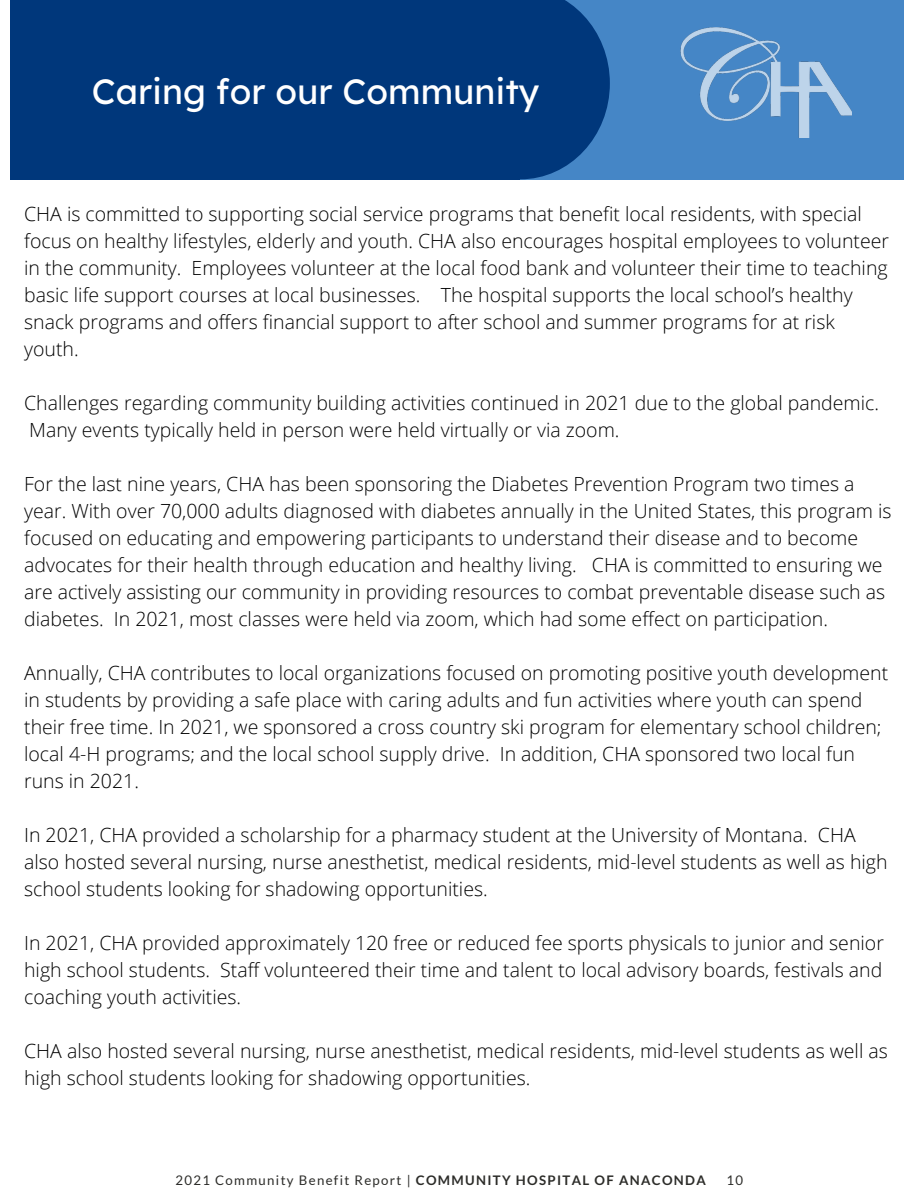
<style>
.page{position:relative;width:918px;height:1188px;background:#fff}
.page>*{position:absolute;margin:0;border:0;box-sizing:border-box;transform-origin:0 0}
.t1{font:35.25px "Lexend Deca";color:#fff}
.t2{font:300 19.5px/27px "Open Sans";color:#000}
.t3{font:13.2px "Lato";letter-spacing:.1em;color:#2c2c29}
.s1{font-weight:700}
</style>
<div class="page">
<div style="left:11px;top:0;width:509px;height:180px;background:#00377b"></div>
<div style="left:520px;top:0;width:384px;height:180px;background:#4586c6"></div>
<svg style="left:520px;top:0;width:90px;height:179px"></svg>
<img style="left:680px;top:27px;width:172px;height:111px">
<h1 class="t1" style="left:92px;top:69px;width:449px">Caring for our Community</h1>
<p class="t2" style="left:24px;top:200px;width:866px">CHA is committed to supporting social service programs that benefit local residents, with special focus on healthy lifestyles, elderly and youth. CHA also encourages hospital employees to volunteer in the community. Employees volunteer at the local food bank and volunteer their time to teaching basic life support courses at local businesses. The hospital supports the local school’s healthy snack programs and offers financial support to after school and summer programs for at risk youth.</p>
<p class="t2" style="left:24px;top:389px;width:856px">Challenges regarding community building activities continued in 2021 due to the global pandemic.<br>Many events typically held in person were held virtually or via zoom.</p>
<p class="t2" style="left:24px;top:470px;width:869px">For the last nine years, CHA has been sponsoring the Diabetes Prevention Program two times a year. With over 70,000 adults diagnosed with diabetes annually in the United States, this program is focused on educating and empowering participants to understand their disease and to become advocates for their health through education and healthy living. CHA is committed to ensuring we are actively assisting our community in providing resources to combat preventable disease such as diabetes. In 2021, most classes were held via zoom, which had some effect on participation.</p>
<p class="t2" style="left:24px;top:659px;width:866px">Annually, CHA contributes to local organizations focused on promoting positive youth development in students by providing a safe place with caring adults and fun activities where youth can spend their free time. In 2021, we sponsored a cross country ski program for elementary school children; local 4-H programs; and the local school supply drive. In addition, CHA sponsored two local fun runs in 2021.</p>
<p class="t2" style="left:24px;top:821px;width:865px">In 2021, CHA provided a scholarship for a pharmacy student at the University of Montana. CHA also hosted several nursing, nurse anesthetist, medical residents, mid-level students as well as high school students looking for shadowing opportunities.</p>
<p class="t2" style="left:24px;top:929px;width:861px;text-align:justify">In 2021, CHA provided approximately 120 free or reduced fee sports physicals to junior and senior high school students. Staff volunteered their time and talent to local advisory boards, festivals and coaching youth activities.</p>
<p class="t2" style="left:24px;top:1037px;width:865px">CHA also hosted several nursing, nurse anesthetist, medical residents, mid-level students as well as high school students looking for shadowing opportunities.</p>
<p class="t3" style="left:175px;top:1172px;width:532px">2021 Community Benefit Report | <span class="s1">COMMUNITY HOSPITAL OF ANACONDA</span></p>
<p class="t3" style="left:727px;top:1172px;width:18px">10</p>
</div>
